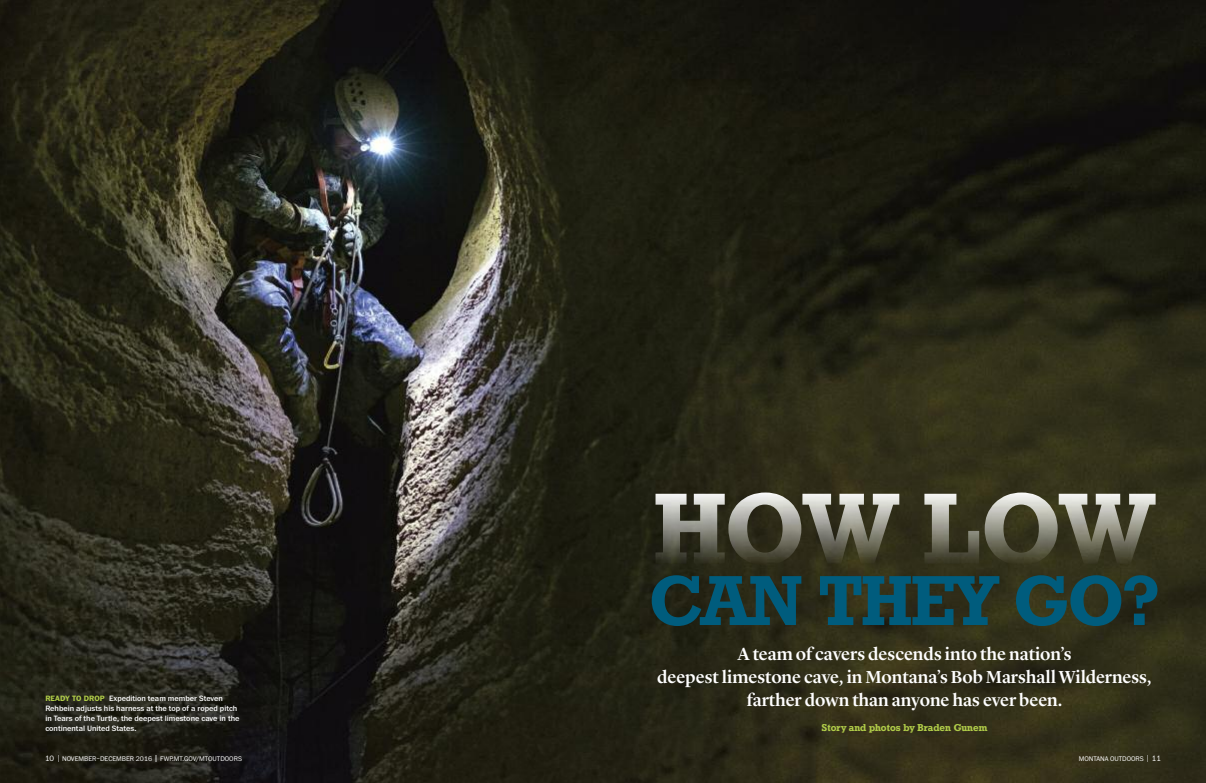
<style>
.page{position:relative;width:1206px;height:783px;background:#fff}
.page>*{position:absolute;margin:0;border:0;box-sizing:border-box;transform-origin:0 0}
.t1{font:500 18px/23px "Lyon Display";letter-spacing:-.005em;color:#fff;text-align:center}
.t2{font:10px "Geometric Slab 712 BT Bold A";color:#b1cd49}
.t3{font:500 8px/10px "Franklin ITC Std";color:#fff}
.t4{font:300 7px "Franklin ITC Std";color:#fff}
.s1{font-weight:700;color:#b1cd49}
.s2{font-size:8px}
</style>
<div class="page">
<img style="left:0;top:0;width:1206px;height:783px">
<svg style="left:652px;top:575px;width:505px;height:51px;background:#174348"></svg>
<img style="left:656px;top:493px;width:500px;height:72px">
<p class="t3" style="left:45px;top:694px;width:196px"><span class="s1">READY TO DROP</span> Expedition team member Steven Rehbein adjusts his harness at the top of a roped pitch in Tears of the Turtle, the deepest limestone cave in the continental United States.</p>
<h1 class="t1" style="left:657px;top:644px;width:496px">A team of cavers descends into the nation’s<br>deepest limestone cave, in Montana’s Bob Marshall Wilderness, farther down than anyone has ever been.</h1>
<p class="t2" style="left:822px;top:722px;width:167px">Story and photos by Braden Gunem</p>
<p class="t4" style="left:45px;top:756px;width:198px"><span class="s2">10</span> NOVEMBER–DECEMBER 2016 FWP.MT.GOV/MTOUTDOORS</p>
<p class="t4" style="left:1079px;top:756px;width:84px">MONTANA OUTDOORS <span class="s2">11</span></p>
</div>
